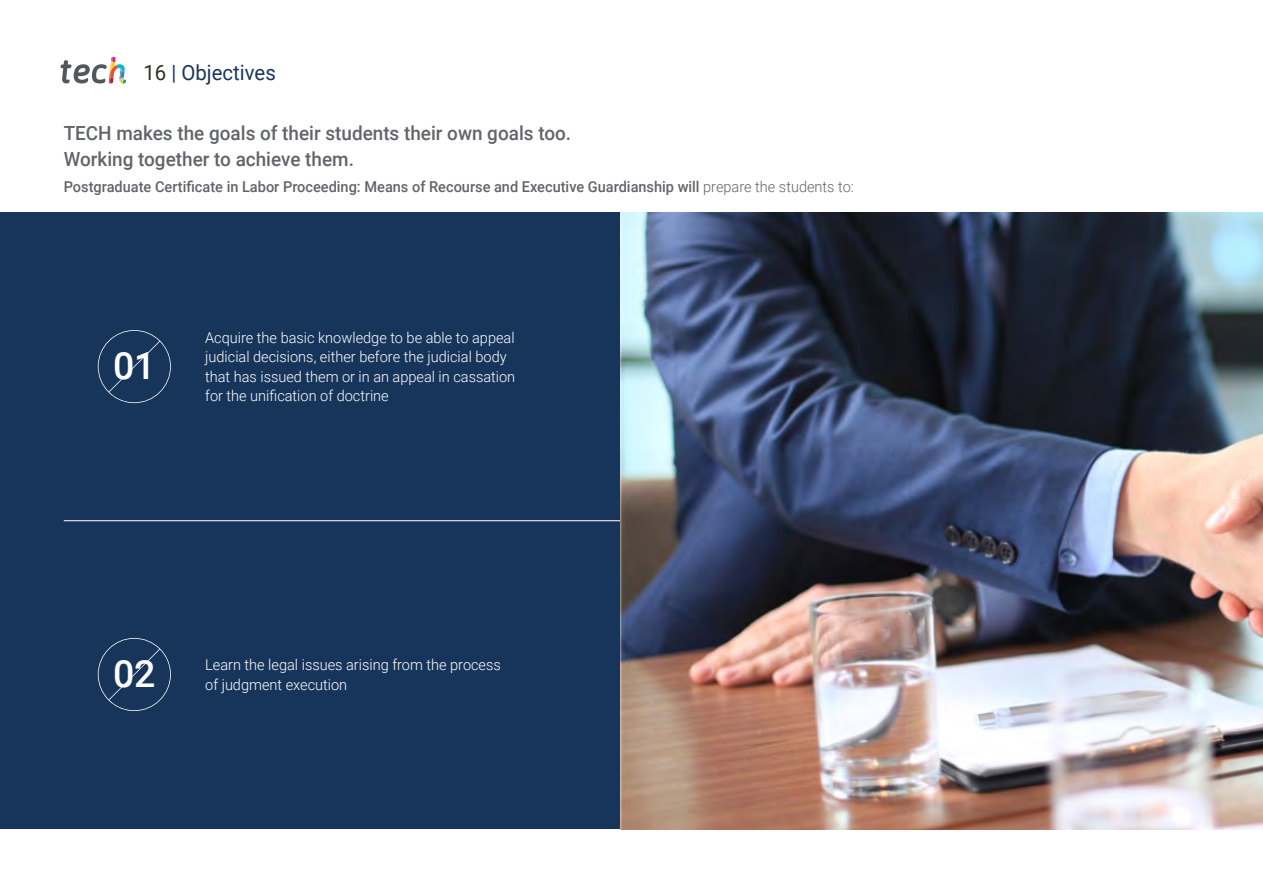
<style>
.page{position:relative;width:1263px;height:893px;background:#fff}
.page>*{position:absolute;margin:0;border:0;box-sizing:border-box;transform-origin:0 0}
.t1{font:500 37.5px "Roboto";color:#fff}
.t2{font:21px "Roboto";color:#1a355c}
.t3{font:500 19.5px/25.5px "Roboto";color:#61646a}
.t4{font:300 15px/19.5px "Roboto";color:#fff}
.t5{font:500 15px "Roboto";color:#61646a}
.s1{color:#312e20}
.s2{font-weight:300}
</style>
<div class="page">
<svg style="left:61px;top:57px;width:65px;height:27px"></svg>
<div style="left:0;top:213px;width:621px;height:616px;background:#17355b"></div>
<svg style="left:98px;top:330px;width:73px;height:73px"></svg>
<svg style="left:98px;top:638px;width:73px;height:73px"></svg>
<hr style="left:64px;top:520px;width:1199px;height:1px;background:#fff">
<img style="left:621px;top:213px;width:642px;height:616px">
<h2 class="t2" style="left:144px;top:57px;width:134px"><span class="s1">16</span> | Objectives</h2>
<h3 class="t3" style="left:64px;top:120px;width:509px">TECH makes the goals of their students their own goals too.<br>Working together to achieve them.</h3>
<p class="t5" style="left:64px;top:176px;width:792px">Postgraduate Certificate in Labor Proceeding: Means of Recourse and Executive Guardianship will <span class="s2">prepare the students to:</span></p>
<h1 class="t1" style="left:113px;top:340px;width:44px">01</h1>
<p class="t4" style="left:205px;top:327px;width:312px">Acquire the basic knowledge to be able to appeal judicial decisions, either before the judicial body that has issued them or in an appeal in cassation for the unification of doctrine</p>
<h1 class="t1" style="left:113px;top:648px;width:44px">02</h1>
<p class="t4" style="left:205px;top:654px;width:297px">Learn the legal issues arising from the process</p>
<p class="t4" style="left:205px;top:674px;width:144px">of judgment execution</p>
</div>
